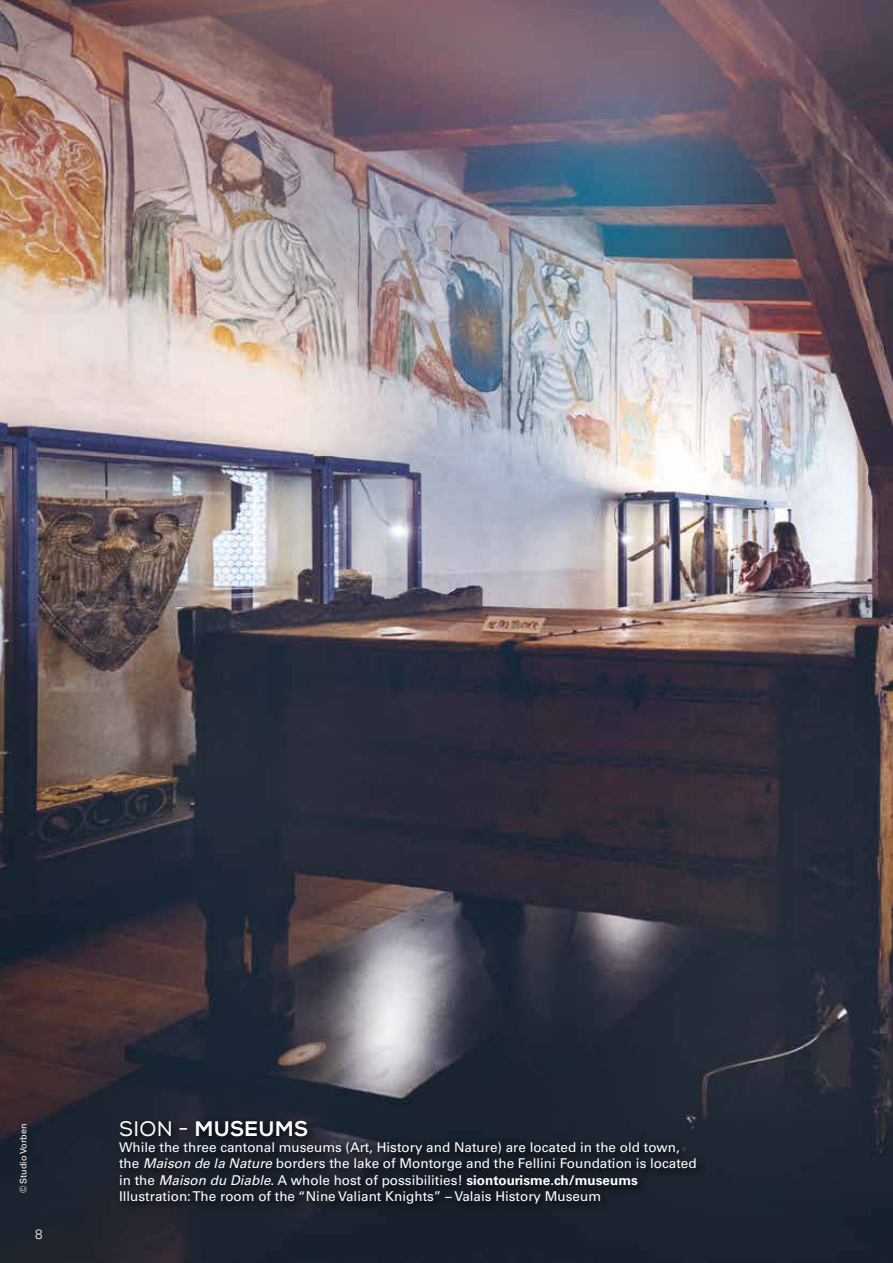
<style>
.page{position:relative;width:893px;height:1263px;background:#fff}
.page>*{position:absolute;margin:0;border:0;box-sizing:border-box;transform-origin:0 0}
.t1{font:800 21px "Nexa";letter-spacing:.015em;color:#fff}
.t2{font:13.5px/16.2px "Univers LT Std";color:#fff}
.t3{font:300 13.5px "Univers LT Std";color:#fff}
.t4{font:9px "Univers LT Std";color:#fff}
.s1{font-weight:400}
.s2{font-style:italic}
.s3{font-weight:700}
</style>
<div class="page">
<img style="left:0;top:0;width:893px;height:1263px">
<div style="left:115px;top:1116px;width:592px;height:98px;background:#181f2a"></div>
<p class="t4" style="left:18px;top:1193px;width:71px;rotate:-90deg">© Studio Vorben</p>
<p class="t3" style="left:35px;top:1225px;width:9px">8</p>
<h1 class="t1" style="left:119px;top:1116px;width:190px"><span class="s1">SION -</span> MUSEUMS</h1>
<p class="t2" style="left:119px;top:1139px;width:579px">While the three cantonal museums (Art, History and Nature) are located in the old town, the <span class="s2">Maison de la Nature</span> borders the lake of Montorge and the Fellini Foundation is located in the <span class="s2">Maison du Diable</span>. A whole host of possibilities! <span class="s3">siontourisme.ch/museums </span>Illustration: The room of the “Nine Valiant Knights” – Valais History Museum</p>
</div>
